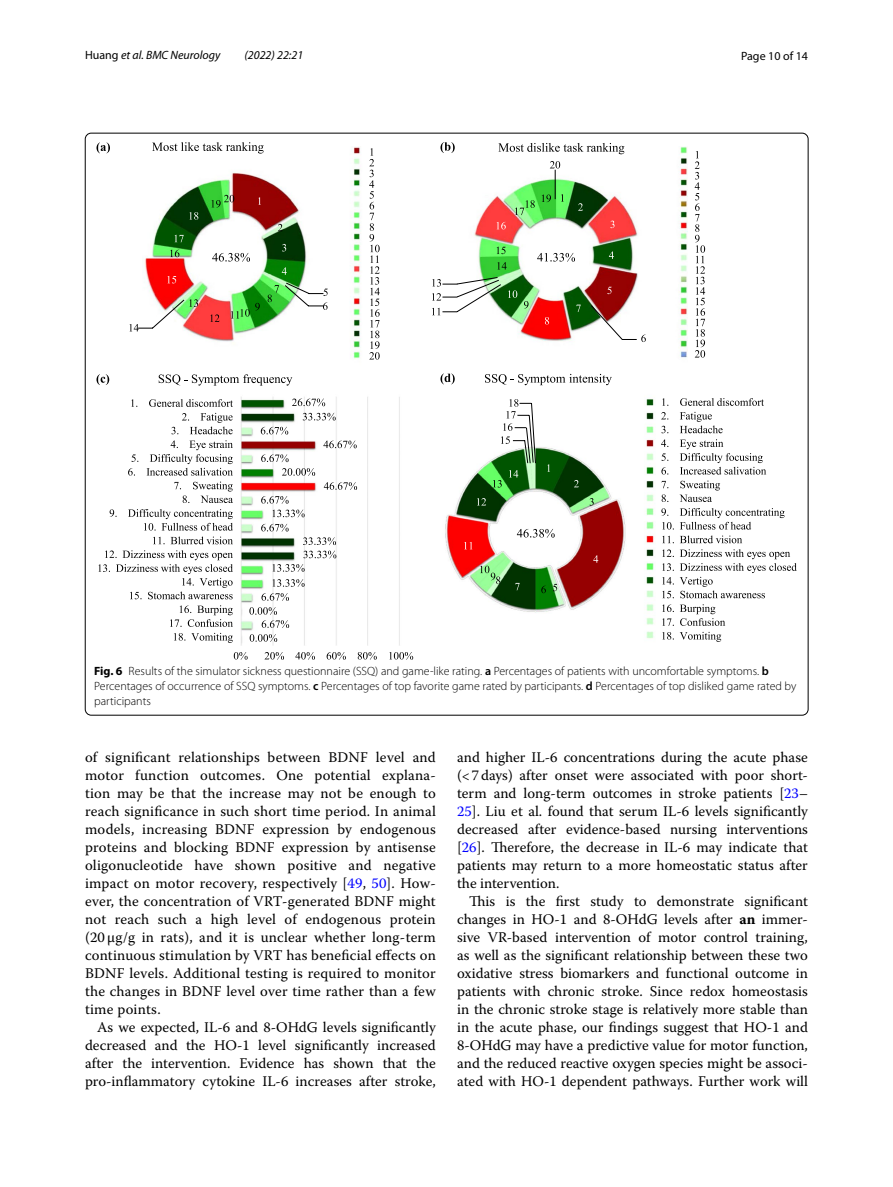
<style>
.page{position:relative;width:893px;height:1187px;background:#fff}
.page>*{position:absolute;margin:0;border:0;box-sizing:border-box;transform-origin:0 0}
.t1{font:14.7px/18px "Warnock Pro";color:#000;text-align:justify}
.t2{font:300 12px/15px "Myriad Pro";color:#000}
.t3{font:italic 12px "Myriad Pro";color:#000}
.t4{font:12px "Myriad Pro";color:#000}
.s1{font-style:normal}
.s2{font-weight:700}
.s3{font-weight:600}
.s4{color:#00f}
</style>
<div class="page">
<img style="left:144px;top:147px;width:543px;height:498px">
<svg style="left:517px;top:529px;width:38px;height:8px"></svg>
<svg style="left:485px;top:374px;width:127px;height:11px"></svg>
<svg style="left:159px;top:374px;width:133px;height:11px"></svg>
<svg style="left:131px;top:399px;width:6px;height:8px"></svg>
<svg style="left:149px;top:399px;width:84px;height:8px"></svg>
<svg style="left:171px;top:413px;width:62px;height:21px"></svg>
<svg style="left:131px;top:454px;width:7px;height:8px"></svg>
<svg style="left:128px;top:468px;width:7px;height:7px"></svg>
<svg style="left:147px;top:440px;width:86px;height:35px"></svg>
<svg style="left:174px;top:481px;width:59px;height:22px"></svg>
<svg style="left:110px;top:509px;width:7px;height:8px"></svg>
<svg style="left:128px;top:509px;width:105px;height:21px"></svg>
<svg style="left:153px;top:536px;width:12px;height:8px"></svg>
<svg style="left:171px;top:536px;width:62px;height:8px"></svg>
<svg style="left:98px;top:550px;width:135px;height:49px"></svg>
<svg style="left:170px;top:605px;width:63px;height:37px"></svg>
<svg style="left:96px;top:374px;width:13px;height:11px"></svg>
<svg style="left:440px;top:373px;width:15px;height:11px"></svg>
<svg style="left:212px;top:253px;width:38px;height:9px"></svg>
<svg style="left:537px;top:253px;width:38px;height:9px"></svg>
<svg style="left:152px;top:142px;width:112px;height:11px"></svg>
<svg style="left:498px;top:143px;width:126px;height:11px"></svg>
<svg style="left:96px;top:142px;width:14px;height:11px"></svg>
<svg style="left:440px;top:142px;width:15px;height:11px"></svg>
<svg style="left:369px;top:148px;width:11px;height:211px"></svg>
<svg style="left:695px;top:151px;width:10px;height:206px"></svg>
<svg style="left:292px;top:398px;width:33px;height:8px"></svg>
<svg style="left:303px;top:413px;width:33px;height:7px"></svg>
<svg style="left:261px;top:427px;width:27px;height:7px"></svg>
<svg style="left:323px;top:440px;width:34px;height:8px"></svg>
<svg style="left:261px;top:454px;width:28px;height:8px"></svg>
<svg style="left:261px;top:496px;width:28px;height:7px"></svg>
<svg style="left:261px;top:524px;width:28px;height:7px"></svg>
<svg style="left:261px;top:593px;width:28px;height:8px"></svg>
<svg style="left:282px;top:468px;width:33px;height:8px"></svg>
<svg style="left:324px;top:482px;width:33px;height:8px"></svg>
<svg style="left:272px;top:509px;width:33px;height:8px"></svg>
<svg style="left:303px;top:537px;width:33px;height:21px"></svg>
<svg style="left:272px;top:564px;width:33px;height:7px"></svg>
<svg style="left:272px;top:579px;width:33px;height:8px"></svg>
<svg style="left:249px;top:607px;width:40px;height:21px"></svg>
<svg style="left:250px;top:634px;width:27px;height:8px"></svg>
<svg style="left:234px;top:652px;width:179px;height:7px"></svg>
<svg style="left:662px;top:398px;width:6px;height:8px"></svg>
<svg style="left:680px;top:398px;width:84px;height:8px"></svg>
<svg style="left:661px;top:412px;width:7px;height:7px"></svg>
<svg style="left:661px;top:425px;width:7px;height:8px"></svg>
<svg style="left:680px;top:412px;width:43px;height:21px"></svg>
<svg style="left:661px;top:439px;width:7px;height:8px"></svg>
<svg style="left:661px;top:453px;width:7px;height:8px"></svg>
<svg style="left:661px;top:467px;width:7px;height:7px"></svg>
<svg style="left:680px;top:439px;width:86px;height:35px"></svg>
<svg style="left:661px;top:481px;width:7px;height:7px"></svg>
<svg style="left:662px;top:494px;width:6px;height:8px"></svg>
<svg style="left:679px;top:480px;width:41px;height:22px"></svg>
<svg style="left:661px;top:508px;width:7px;height:8px"></svg>
<svg style="left:662px;top:522px;width:12px;height:7px"></svg>
<svg style="left:680px;top:508px;width:105px;height:21px"></svg>
<svg style="left:662px;top:535px;width:12px;height:8px"></svg>
<svg style="left:680px;top:535px;width:62px;height:8px"></svg>
<svg style="left:662px;top:549px;width:12px;height:8px"></svg>
<svg style="left:662px;top:563px;width:12px;height:8px"></svg>
<svg style="left:662px;top:577px;width:12px;height:7px"></svg>
<svg style="left:662px;top:590px;width:12px;height:8px"></svg>
<svg style="left:680px;top:549px;width:117px;height:49px"></svg>
<svg style="left:662px;top:604px;width:12px;height:8px"></svg>
<svg style="left:662px;top:618px;width:12px;height:8px"></svg>
<svg style="left:662px;top:632px;width:12px;height:7px"></svg>
<svg style="left:680px;top:604px;width:45px;height:37px"></svg>
<svg style="left:547px;top:464px;width:3px;height:7px"></svg>
<svg style="left:574px;top:480px;width:5px;height:7px"></svg>
<svg style="left:590px;top:498px;width:4px;height:7px"></svg>
<svg style="left:593px;top:555px;width:5px;height:7px"></svg>
<svg style="left:553px;top:584px;width:4px;height:7px"></svg>
<svg style="left:541px;top:585px;width:5px;height:8px"></svg>
<svg style="left:515px;top:583px;width:5px;height:7px"></svg>
<svg style="left:480px;top:565px;width:20px;height:19px"></svg>
<svg style="left:464px;top:542px;width:8px;height:7px"></svg>
<svg style="left:477px;top:498px;width:9px;height:7px"></svg>
<svg style="left:493px;top:480px;width:9px;height:7px"></svg>
<svg style="left:509px;top:470px;width:9px;height:7px"></svg>
<svg style="left:501px;top:399px;width:35px;height:64px"></svg>
<svg style="left:258px;top:197px;width:3px;height:8px"></svg>
<svg style="left:278px;top:224px;width:5px;height:7px"></svg>
<svg style="left:282px;top:244px;width:4px;height:7px"></svg>
<svg style="left:282px;top:267px;width:5px;height:8px"></svg>
<svg style="left:210px;top:314px;width:10px;height:8px"></svg>
<svg style="left:167px;top:276px;width:9px;height:7px"></svg>
<svg style="left:170px;top:250px;width:9px;height:7px"></svg>
<svg style="left:174px;top:235px;width:10px;height:7px"></svg>
<svg style="left:189px;top:212px;width:9px;height:8px"></svg>
<svg style="left:211px;top:195px;width:23px;height:12px"></svg>
<svg style="left:231px;top:303px;width:29px;height:15px"></svg>
<svg style="left:129px;top:299px;width:69px;height:32px"></svg>
<svg style="left:268px;top:282px;width:60px;height:28px"></svg>
<svg style="left:578px;top:203px;width:5px;height:8px"></svg>
<svg style="left:610px;top:220px;width:4px;height:8px"></svg>
<svg style="left:609px;top:251px;width:5px;height:8px"></svg>
<svg style="left:607px;top:287px;width:5px;height:7px"></svg>
<svg style="left:576px;top:304px;width:5px;height:8px"></svg>
<svg style="left:545px;top:317px;width:4px;height:7px"></svg>
<svg style="left:524px;top:301px;width:5px;height:7px"></svg>
<svg style="left:508px;top:290px;width:9px;height:8px"></svg>
<svg style="left:497px;top:262px;width:10px;height:7px"></svg>
<svg style="left:497px;top:246px;width:9px;height:8px"></svg>
<svg style="left:496px;top:222px;width:10px;height:7px"></svg>
<svg style="left:515px;top:200px;width:20px;height:15px"></svg>
<svg style="left:542px;top:161px;width:22px;height:41px"></svg>
<svg style="left:432px;top:277px;width:69px;height:38px"></svg>
<svg style="left:591px;top:305px;width:55px;height:37px"></svg>
<p class="t3" style="left:85px;top:48px;width:137px"><span class="s1">Huang</span> et al. BMC Neurology</p>
<p class="t3" style="left:244px;top:48px;width:60px">(2022) 22:21</p>
<p class="t4" style="left:741px;top:48px;width:68px">Page 10 of 14</p>
<p class="t2" style="left:94px;top:663px;width:704px"><span class="s2">Fig. 6</span> Results of the simulator sickness questionnaire (SSQ) and game-like rating. <span class="s3">a</span> Percentages of patients with uncomfortable symptoms. <span class="s3">b<br></span>Percentages of occurrence of SSQ symptoms. <span class="s3">c</span> Percentages of top favorite game rated by participants. <span class="s3">d</span> Percentages of top disliked game rated by participants</p>
<p class="t1" style="left:85px;top:747px;width:352px">of significant relationships between BDNF level and motor function outcomes. One potential explana&shy;tion may be that the increase may not be enough to reach significance in such short time period. In animal models, increasing BDNF expression by endogenous proteins and blocking BDNF expression by antisense oligonucleotide have shown positive and negative impact on motor recovery, respectively [<span class="s4">49</span>, <span class="s4">50</span>]. How&shy;ever, the concentration of VRT-generated BDNF might not reach such a high level of endogenous protein (20 μg/g in rats), and it is unclear whether long-term continuous stimulation by VRT has beneficial effects on BDNF levels. Additional testing is required to monitor the changes in BDNF level over time rather than a few time points.</p>
<p class="t1" style="left:85px;top:1017px;width:352px;text-indent:12px">As we expected, IL-6 and 8-OHdG levels significantly decreased and the HO-1 level significantly increased after the intervention. Evidence has shown that the pro-inflammatory cytokine IL-6 increases after stroke,</p>
<p class="t1" style="left:457px;top:747px;width:352px">and higher IL-6 concentrations during the acute phase (&lt;7days) after onset were associated with poor short&shy;term and long-term outcomes in stroke patients [<span class="s4">23</span>– <span class="s4">25</span>]. Liu et al. found that serum IL-6 levels significantly decreased after evidence-based nursing interventions [<span class="s4">26</span>]. Therefore, the decrease in IL-6 may indicate that patients may return to a more homeostatic status after the intervention.</p>
<p class="t1" style="left:457px;top:891px;width:352px;text-indent:12px">This is the first study to demonstrate significant changes in HO-1 and 8-OHdG levels after <span class="s2">an</span> immer&shy;sive VR-based intervention of motor control training, as well as the significant relationship between these two oxidative stress biomarkers and functional outcome in patients with chronic stroke. Since redox homeostasis in the chronic stroke stage is relatively more stable than in the acute phase, our findings suggest that HO-1 and 8-OHdG may have a predictive value for motor function, and the reduced reactive oxygen species might be associ&shy;ated with HO-1 dependent pathways. Further work will</p>
</div>
